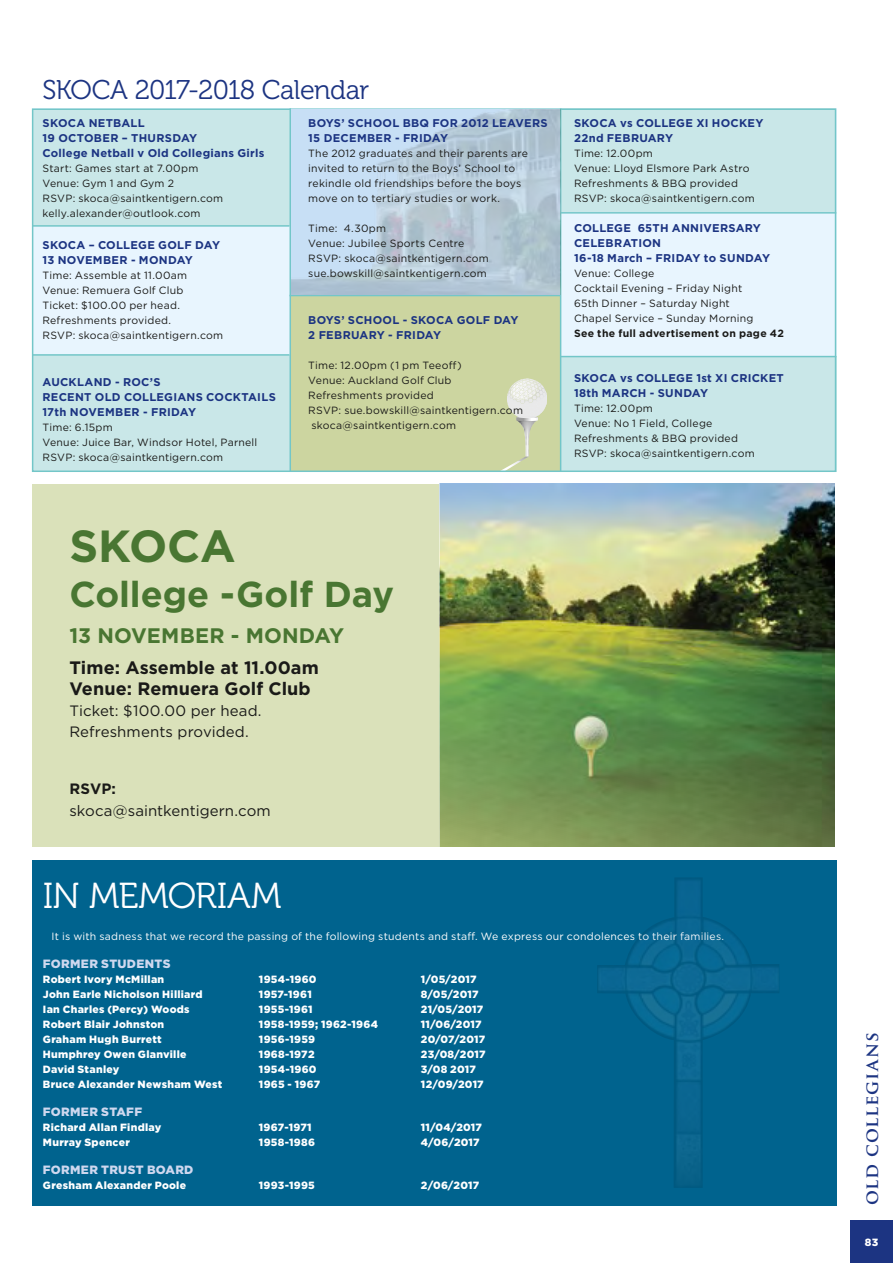
<style>
.page{position:relative;width:893px;height:1263px;background:#fff}
.page>*{position:absolute;margin:0;border:0;box-sizing:border-box;transform-origin:0 0}
.t1{font:700 45px "Gotham";letter-spacing:-.005em;color:#497632}
.t2{font:700 36px "Gotham";color:#497632}
.t3{font:36px "Museo 300";letter-spacing:-.015em;color:#fff}
.t4{font:27px "Museo 300";letter-spacing:-.025em;color:#1c3482}
.t5{font:700 21px "Gotham";letter-spacing:.005em;color:#497632}
.t6{font:700 18px/21px "Gotham";letter-spacing:.005em;color:#1a1a18}
.t7{font:700 18px "Trajan Pro";letter-spacing:.045em;color:#1c3482}
.t8{font:15px/21px "Gotham";letter-spacing:.005em;color:#1a1a18}
.t9{font:700 15px "Gotham";color:#1a1a18}
.t10{font:900 12px "Gotham";letter-spacing:.025em;color:#cfd8ef}
.t11{font:700 11.25px/15px "Gotham";letter-spacing:.02em;color:#1c3482}
.t12{font:10.5px/15px "Gotham";letter-spacing:.02em;color:#1a1a18}
.t13{font:900 10.5px "Gotham";letter-spacing:.025em;color:#fff}
.t14{font:10.5px "Gotham";letter-spacing:.02em;color:#fff}
.t15{font:700 10.5px "Gotham";letter-spacing:.025em;color:#1a1a18}
</style>
<div class="page">
<div style="left:850px;top:1220px;width:43px;height:43px;background:#1c3482"></div>
<div style="left:32px;top:109px;width:804px;height:363px;background:#e8f5fe"></div>
<div style="left:291px;top:295px;width:269px;height:177px;background:#ccd5a0"></div>
<svg style="left:504px;top:456px;width:25px;height:13px"></svg>
<img style="left:519px;top:422px;width:16px;height:34px">
<svg style="left:507px;top:379px;width:40px;height:43px"></svg>
<div style="left:32px;top:860px;width:805px;height:346px;background:#00638e"></div>
<div style="left:560px;top:357px;width:276px;height:115px;background:#c9e7e8"></div>
<div style="left:561px;top:109px;width:275px;height:103px;background:#c9e7e8"></div>
<div style="left:33px;top:110px;width:257px;height:116px;background:#c9e7e8"></div>
<div style="left:33px;top:356px;width:257px;height:116px;background:#c9e7e8"></div>
<img style="left:439px;top:484px;width:395px;height:362px">
<div style="left:32px;top:483px;width:407px;height:363px;background:#dae1ba"></div>
<div style="left:32px;top:108px;width:804px;height:364px;border:2px solid #73c6c8"></div>
<hr style="left:289px;top:108px;width:2px;height:364px;background:#73c6c8">
<hr style="left:560px;top:108px;width:1px;height:364px;background:#73c6c8">
<hr style="left:289px;top:295px;width:272px;height:1px;background:#73c6c8">
<hr style="left:33px;top:225px;width:256px;height:2px;background:#73c6c8">
<hr style="left:33px;top:354px;width:256px;height:2px;background:#73c6c8">
<hr style="left:561px;top:212px;width:275px;height:2px;background:#73c6c8">
<hr style="left:561px;top:356px;width:275px;height:1px;background:#73c6c8">
<img style="left:597px;top:878px;width:182px;height:310px">
<img style="left:291px;top:110px;width:270px;height:185px">
<h3 class="t4" style="left:43px;top:75px;width:328px">SKOCA 2017-2018 Calendar</h3>
<p class="t11" style="left:43px;top:115px;width:223px">SKOCA NETBALL<br>19 OCTOBER – THURSDAY<br>College Netball v Old Collegians Girls</p>
<p class="t12" style="left:43px;top:161px;width:182px">Start: Games start at 7.00pm<br>Venue: Gym 1 and Gym 2<br>RSVP: skoca@saintkentigern.com kelly.alexander@outlook.com</p>
<p class="t11" style="left:43px;top:237px;width:179px">SKOCA – COLLEGE GOLF DAY<br>13 NOVEMBER - MONDAY</p>
<p class="t12" style="left:43px;top:267px;width:182px">Time: Assemble at 11.00am<br>Venue: Remuera Golf Club<br>Ticket: $100.00 per head.<br>Refreshments provided.<br>RSVP: skoca@saintkentigern.com</p>
<p class="t11" style="left:43px;top:374px;width:235px">AUCKLAND - ROC’S<br>RECENT OLD COLLEGIANS COCKTAILS<br>17th NOVEMBER - FRIDAY</p>
<p class="t12" style="left:43px;top:419px;width:216px">Time: 6.15pm<br>Venue: Juice Bar, Windsor Hotel, Parnell<br>RSVP: skoca@saintkentigern.com</p>
<p class="t11" style="left:308px;top:115px;width:241px">BOYS’ SCHOOL BBQ FOR 2012 LEAVERS<br>15 DECEMBER - FRIDAY</p>
<p class="t12" style="left:308px;top:146px;width:221px">The 2012 graduates and their parents are invited to return to the Boys’ School to rekindle old friendships before the boys move on to tertiary studies or work.</p>
<p class="t12" style="left:308px;top:221px;width:182px">Time: 4.30pm<br>Venue: Jubilee Sports Centre<br>RSVP: skoca@saintkentigern.com sue.bowskill@saintkentigern.com</p>
<p class="t11" style="left:308px;top:312px;width:212px">BOYS’ SCHOOL - SKOCA GOLF DAY<br>2 FEBRUARY - FRIDAY</p>
<p class="t12" style="left:308px;top:357px;width:155px">Time: 12.00pm (1 pm Teeoff)</p>
<p class="t12" style="left:308px;top:372px;width:145px">Venue: Auckland Golf Club</p>
<p class="t12" style="left:308px;top:387px;width:127px">Refreshments provided</p>
<p class="t12" style="left:308px;top:402px;width:216px">RSVP: sue.bowskill@saintkentigern.com</p>
<p class="t12" style="left:311px;top:417px;width:146px">skoca@saintkentigern.com</p>
<h1 class="t1" style="left:69px;top:516px;width:168px">SKOCA</h1>
<h2 class="t2" style="left:69px;top:570px;width:326px">College -Golf Day</h2>
<h3 class="t5" style="left:69px;top:622px;width:276px">13 NOVEMBER - MONDAY</h3>
<h3 class="t6" style="left:69px;top:657px;width:251px">Time: Assemble at 11.00am<br>Venue: Remuera Golf Club</h3>
<h3 class="t8" style="left:69px;top:700px;width:194px">Ticket: $100.00 per head.<br>Refreshments provided.</h3>
<h3 class="t9" style="left:69px;top:779px;width:48px">RSVP:</h3>
<h3 class="t8" style="left:69px;top:800px;width:203px">skoca@saintkentigern.com</h3>
<p class="t11" style="left:574px;top:115px;width:191px">SKOCA vs COLLEGE XI HOCKEY<br>22nd FEBRUARY</p>
<p class="t12" style="left:574px;top:146px;width:182px">Time: 12.00pm<br>Venue: Lloyd Elsmore Park Astro<br>Refreshments &amp; BBQ provided<br>RSVP: skoca@saintkentigern.com</p>
<p class="t11" style="left:574px;top:220px;width:198px">COLLEGE 65TH ANNIVERSARY<br>CELEBRATION<br>16-18 March – FRIDAY to SUNDAY</p>
<p class="t12" style="left:574px;top:266px;width:181px">Venue: College<br>Cocktail Evening – Friday Night<br>65th Dinner – Saturday Night<br>Chapel Service – Sunday Morning</p>
<p class="t15" style="left:574px;top:326px;width:211px">See the full advertisement on page 42</p>
<p class="t11" style="left:574px;top:370px;width:211px">SKOCA vs COLLEGE 1st XI CRICKET<br>18th MARCH - SUNDAY</p>
<p class="t12" style="left:574px;top:401px;width:182px">Time: 12.00pm<br>Venue: No 1 Field, College<br>Refreshments &amp; BBQ provided<br>RSVP: skoca@saintkentigern.com</p>
<h2 class="t3" style="left:43px;top:876px;width:240px">IN MEMORIAM</h2>
<p class="t14" style="left:51px;top:930px;width:674px">It is with sadness that we record the passing of the following students and staff. We express our condolences to their families.</p>
<p class="t10" style="left:43px;top:955px;width:129px">FORMER STUDENTS</p>
<p class="t13" style="left:43px;top:972px;width:123px">Robert Ivory McMillan</p>
<p class="t13" style="left:259px;top:972px;width:59px">1954-1960</p>
<p class="t13" style="left:421px;top:972px;width:57px">1/05/2017</p>
<p class="t13" style="left:43px;top:987px;width:161px">John Earle Nicholson Hilliard</p>
<p class="t13" style="left:259px;top:987px;width:54px">1957-1961</p>
<p class="t13" style="left:421px;top:987px;width:59px">8/05/2017</p>
<p class="t13" style="left:43px;top:1002px;width:148px">Ian Charles (Percy) Woods</p>
<p class="t13" style="left:259px;top:1002px;width:55px">1955-1961</p>
<p class="t13" style="left:421px;top:1002px;width:64px">21/05/2017</p>
<p class="t13" style="left:43px;top:1017px;width:123px">Robert Blair Johnston</p>
<p class="t13" style="left:259px;top:1017px;width:120px">1958-1959; 1962-1964</p>
<p class="t13" style="left:421px;top:1017px;width:62px">11/06/2017</p>
<p class="t13" style="left:43px;top:1032px;width:120px">Graham Hugh Burrett</p>
<p class="t13" style="left:259px;top:1032px;width:58px">1956-1959</p>
<p class="t13" style="left:421px;top:1032px;width:66px">20/07/2017</p>
<p class="t13" style="left:43px;top:1047px;width:145px">Humphrey Owen Glanville</p>
<p class="t13" style="left:259px;top:1047px;width:57px">1968-1972</p>
<p class="t13" style="left:421px;top:1047px;width:66px">23/08/2017</p>
<p class="t13" style="left:43px;top:1062px;width:78px">David Stanley</p>
<p class="t13" style="left:259px;top:1062px;width:59px">1954-1960</p>
<p class="t13" style="left:421px;top:1062px;width:56px">3/08 2017</p>
<p class="t13" style="left:43px;top:1077px;width:181px">Bruce Alexander Newsham West</p>
<p class="t13" style="left:259px;top:1077px;width:63px">1965 - 1967</p>
<p class="t13" style="left:421px;top:1077px;width:64px">12/09/2017</p>
<p class="t10" style="left:43px;top:1103px;width:101px">FORMER STAFF</p>
<p class="t13" style="left:43px;top:1120px;width:120px">Richard Allan Findlay</p>
<p class="t13" style="left:259px;top:1120px;width:54px">1967-1971</p>
<p class="t13" style="left:421px;top:1120px;width:63px">11/04/2017</p>
<p class="t13" style="left:43px;top:1135px;width:88px">Murray Spencer</p>
<p class="t13" style="left:259px;top:1135px;width:58px">1958-1986</p>
<p class="t13" style="left:421px;top:1135px;width:60px">4/06/2017</p>
<p class="t10" style="left:43px;top:1161px;width:152px">FORMER TRUST BOARD</p>
<p class="t13" style="left:43px;top:1178px;width:145px">Gresham Alexander Poole</p>
<p class="t13" style="left:259px;top:1178px;width:58px">1993-1995</p>
<p class="t13" style="left:421px;top:1178px;width:60px">2/06/2017</p>
<h3 class="t7" style="left:860px;top:1205px;width:174px;rotate:-90deg">old collegians</h3>
<p class="t13" style="left:865px;top:1235px;width:15px">83</p>
</div>
